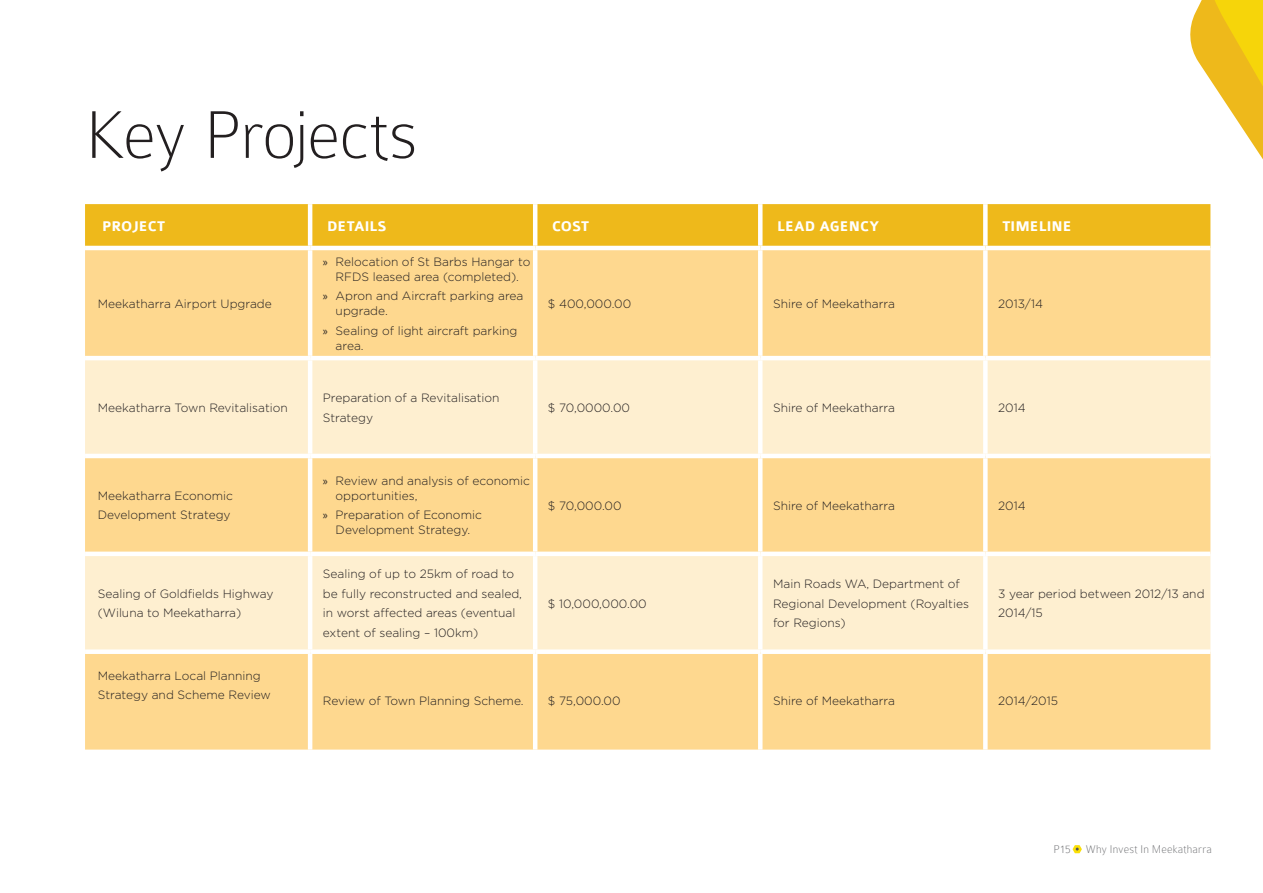
<style>
.page{position:relative;width:1263px;height:893px;background:#fff}
.page>*{position:absolute;margin:0;border:0;box-sizing:border-box;transform-origin:0 0}
.Section_Title{font:100 72px "Colaborate";letter-spacing:-.015em;color:#231f20}
.Special_Header__smal{font:700 15px "Colaborate";color:#fff}
.Body_Text{font:300 12px/19.5px "Gotham";color:#231f20}
.t1{font:100 12px "Colaborate";letter-spacing:.01em;color:#6c6d70}
.s1{font-family:"Myriad Pro";font-weight:400}
</style>
<div class="page">
<svg style="left:1072px;top:845px;width:10px;height:8px"></svg>
<div style="left:85px;top:204px;width:1102px;height:42px;background:#eeb91b"></div>
<div style="left:85px;top:250px;width:1104px;height:500px;background:#fed88f"></div>
<svg style="left:85px;top:360px;width:1104px;height:289px;background:#fee7ba"></svg>
<hr style="left:308px;top:204px;width:4px;height:42px;background:#fff">
<hr style="left:533px;top:204px;width:4px;height:42px;background:#fff">
<hr style="left:758px;top:204px;width:4px;height:42px;background:#fff">
<div style="left:983px;top:204px;width:5px;height:42px;background:#fff"></div>
<hr style="left:308px;top:250px;width:4px;height:106px;background:#fff">
<hr style="left:533px;top:250px;width:4px;height:106px;background:#fff">
<hr style="left:758px;top:250px;width:4px;height:106px;background:#fff">
<div style="left:983px;top:250px;width:5px;height:106px;background:#fff"></div>
<hr style="left:85px;top:356px;width:225px;height:4px;background:#fff">
<hr style="left:310px;top:356px;width:225px;height:4px;background:#fff">
<hr style="left:308px;top:360px;width:4px;height:94px;background:#fff">
<hr style="left:535px;top:356px;width:225px;height:4px;background:#fff">
<hr style="left:533px;top:360px;width:4px;height:94px;background:#fff">
<hr style="left:760px;top:356px;width:225px;height:4px;background:#fff">
<hr style="left:758px;top:360px;width:4px;height:94px;background:#fff">
<hr style="left:985px;top:356px;width:225px;height:4px;background:#fff">
<div style="left:983px;top:360px;width:5px;height:94px;background:#fff"></div>
<hr style="left:85px;top:454px;width:225px;height:4px;background:#fff">
<hr style="left:310px;top:454px;width:225px;height:4px;background:#fff">
<hr style="left:308px;top:458px;width:4px;height:94px;background:#fff">
<hr style="left:535px;top:454px;width:225px;height:4px;background:#fff">
<hr style="left:533px;top:458px;width:4px;height:94px;background:#fff">
<hr style="left:760px;top:454px;width:225px;height:4px;background:#fff">
<hr style="left:758px;top:458px;width:4px;height:94px;background:#fff">
<hr style="left:985px;top:454px;width:225px;height:4px;background:#fff">
<div style="left:983px;top:458px;width:5px;height:94px;background:#fff"></div>
<hr style="left:85px;top:552px;width:225px;height:4px;background:#fff">
<hr style="left:310px;top:552px;width:225px;height:4px;background:#fff">
<hr style="left:308px;top:556px;width:4px;height:93px;background:#fff">
<hr style="left:535px;top:552px;width:225px;height:4px;background:#fff">
<hr style="left:533px;top:556px;width:4px;height:93px;background:#fff">
<hr style="left:760px;top:552px;width:225px;height:4px;background:#fff">
<hr style="left:758px;top:556px;width:4px;height:93px;background:#fff">
<hr style="left:985px;top:552px;width:225px;height:4px;background:#fff">
<div style="left:983px;top:556px;width:5px;height:93px;background:#fff"></div>
<div style="left:85px;top:649px;width:225px;height:5px;background:#fff"></div>
<div style="left:310px;top:649px;width:225px;height:5px;background:#fff"></div>
<hr style="left:308px;top:654px;width:4px;height:96px;background:#fff">
<div style="left:535px;top:649px;width:225px;height:5px;background:#fff"></div>
<hr style="left:533px;top:654px;width:4px;height:96px;background:#fff">
<div style="left:760px;top:649px;width:225px;height:5px;background:#fff"></div>
<hr style="left:758px;top:654px;width:4px;height:96px;background:#fff">
<div style="left:985px;top:649px;width:225px;height:5px;background:#fff"></div>
<div style="left:983px;top:654px;width:5px;height:96px;background:#fff"></div>
<svg style="left:1187px;top:204px;width:2px;height:71px"></svg>
<svg style="left:1189px;top:0;width:74px;height:750px"></svg>
<p class="Section_Title" style="left:85px;top:98px;width:334px">Key Projects</p>
<p class="Special_Header__smal" style="left:102px;top:218px;width:65px">PROJECT</p>
<p class="Special_Header__smal" style="left:327px;top:218px;width:61px">DETAILS</p>
<p class="Special_Header__smal" style="left:552px;top:218px;width:39px">COST</p>
<p class="Special_Header__smal" style="left:777px;top:218px;width:103px">LEAD AGENCY</p>
<p class="Special_Header__smal" style="left:1002px;top:218px;width:71px">TIMELINE</p>
<p class="Body_Text" style="left:98px;top:294px;width:176px">Meekatharra Airport Upgrade</p>
<p class="Body_Text" style="left:323px;top:254px;width:209px;line-height:15px;text-align:center"><span class="s1">»</span> Relocation of St Barbs Hangar to<br>RFDS leased area (completed).</p>
<p class="Body_Text" style="left:336px;top:288px;width:189px;line-height:15px;text-indent:-13px"><span class="s1">»</span> Apron and Aircraft parking area upgrade.</p>
<p class="Body_Text" style="left:336px;top:323px;width:183px;line-height:15px;text-indent:-13px"><span class="s1">»</span> Sealing of light aircraft parking area.</p>
<p class="Body_Text" style="left:548px;top:294px;width:85px">$ 400,000.00</p>
<p class="Body_Text" style="left:773px;top:294px;width:123px">Shire of Meekatharra</p>
<p class="Body_Text" style="left:998px;top:294px;width:46px">2013/14</p>
<p class="Body_Text" style="left:98px;top:397px;width:192px">Meekatharra Town Revitalisation</p>
<p class="Body_Text" style="left:323px;top:388px;width:178px">Preparation of a Revitalisation<br>Strategy</p>
<p class="Body_Text" style="left:548px;top:397px;width:84px">$ 70,0000.00</p>
<p class="Body_Text" style="left:773px;top:397px;width:123px">Shire of Meekatharra</p>
<p class="Body_Text" style="left:998px;top:397px;width:29px">2014</p>
<p class="Body_Text" style="left:98px;top:486px;width:137px">Meekatharra Economic<br>Development Strategy</p>
<p class="Body_Text" style="left:98px;top:583px;width:177px">Sealing of Goldfields Highway (Wiluna to Meekatharra)</p>
<p class="Body_Text" style="left:98px;top:665px;width:174px">Meekatharra Local Planning<br>Strategy and Scheme Review</p>
<p class="Body_Text" style="left:336px;top:473px;width:196px;line-height:15px;text-indent:-13px"><span class="s1">»</span> Review and analysis of economic opportunities,</p>
<p class="Body_Text" style="left:323px;top:507px;width:161px;line-height:15px;text-align:center"><span class="s1">»</span> Preparation of Economic<br>Development Strategy.</p>
<p class="Body_Text" style="left:323px;top:564px;width:201px">Sealing of up to 25km of road to be fully reconstructed and sealed, in worst affected areas (eventual extent of sealing – 100km)</p>
<p class="Body_Text" style="left:548px;top:495px;width:75px">$ 70,000.00</p>
<p class="Body_Text" style="left:773px;top:495px;width:123px">Shire of Meekatharra</p>
<p class="Body_Text" style="left:998px;top:495px;width:29px">2014</p>
<p class="Body_Text" style="left:548px;top:593px;width:100px">$ 10,000,000.00</p>
<p class="Body_Text" style="left:773px;top:574px;width:197px">Main Roads WA, Department of<br>Regional Development (Royalties for Regions)</p>
<p class="Body_Text" style="left:998px;top:583px;width:208px">3 year period between 2012/13 and<br>2014/15</p>
<p class="Body_Text" style="left:323px;top:691px;width:202px">Review of Town Planning Scheme.</p>
<p class="Body_Text" style="left:548px;top:691px;width:74px">$ 75,000.00</p>
<p class="Body_Text" style="left:773px;top:691px;width:123px">Shire of Meekatharra</p>
<p class="Body_Text" style="left:998px;top:691px;width:61px">2014/2015</p>
<p class="t1" style="left:1053px;top:843px;width:19px">P15</p>
<p class="t1" style="left:1086px;top:843px;width:128px">Why Invest In Meekatharra</p>
</div>
